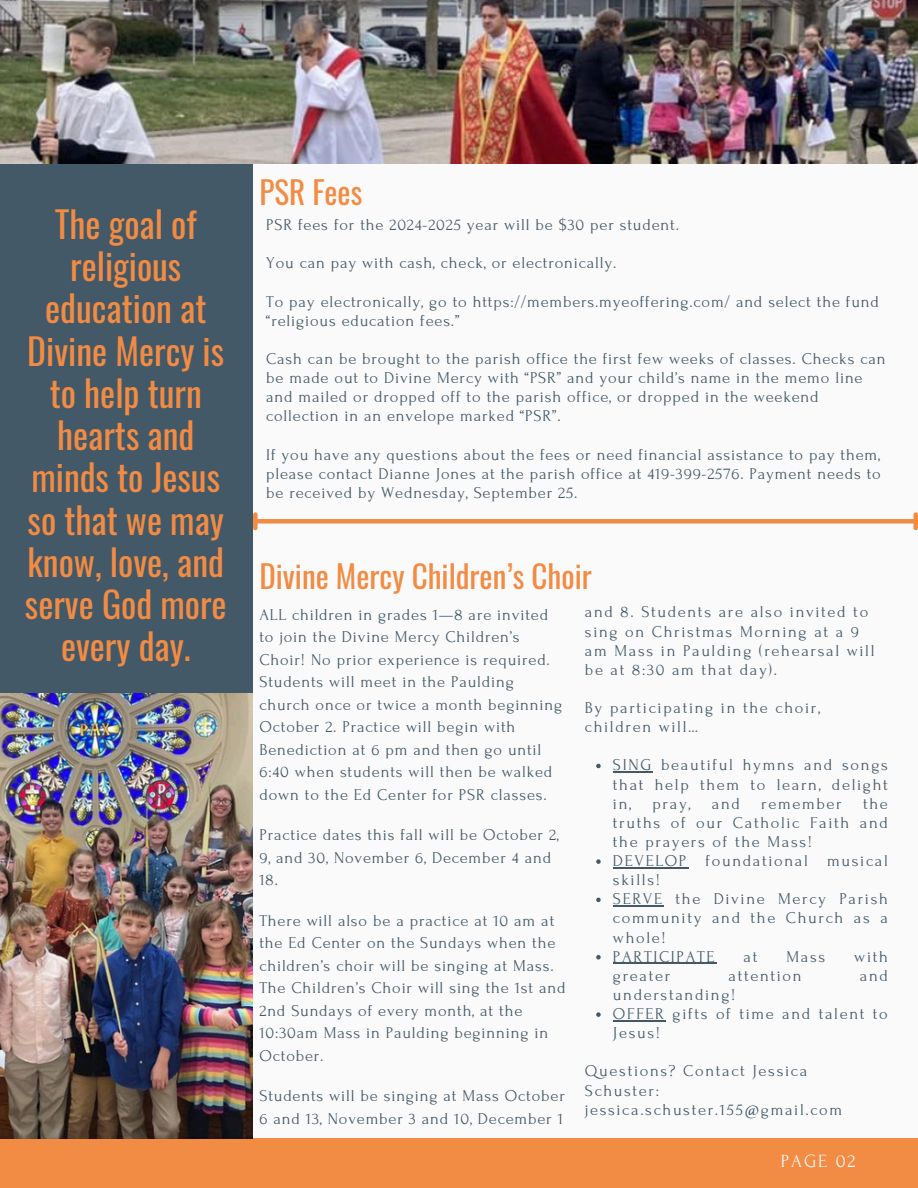
<style>
.page{position:relative;width:918px;height:1188px;background:#fafafa}
.page>*{position:absolute;margin:0;border:0;box-sizing:border-box;transform-origin:0 0}
.t1{font:35.85px/42.3px "Oswald";color:#f28b43;text-align:center}
.t2{font:31.2px "Oswald";color:#f28b43}
.t3{font:18.6px "Forum";letter-spacing:.1em;color:#fafafa}
.t4{font:16.5px/22.5px "Forum";letter-spacing:.05em;color:#435967}
.t5{font:16.5px/19.2px "Forum";letter-spacing:.1em;color:#435967}
</style>
<div class="page">
<div style="left:0;top:127px;width:253px;height:585px;background:#435967"></div>
<div style="left:0;top:1138px;width:918px;height:50px;background:#f28b43"></div>
<img style="left:0;top:693px;width:253px;height:446px">
<img style="left:0;top:0;width:918px;height:164px">
<svg style="left:596px;top:764px;width:5px;height:4px"></svg>
<hr style="left:613px;top:772px;width:40px;height:1px;background:#435967">
<svg style="left:596px;top:859px;width:5px;height:5px"></svg>
<hr style="left:613px;top:867px;width:75px;height:1px;background:#435967">
<svg style="left:596px;top:898px;width:5px;height:4px"></svg>
<hr style="left:613px;top:905px;width:51px;height:2px;background:#435967">
<svg style="left:596px;top:955px;width:5px;height:4px"></svg>
<hr style="left:613px;top:963px;width:103px;height:1px;background:#435967">
<svg style="left:596px;top:1012px;width:5px;height:5px"></svg>
<hr style="left:613px;top:1020px;width:53px;height:1px;background:#435967">
<div style="left:256px;top:519px;width:659px;height:5px;background:#f28b43"></div>
<div style="left:253px;top:515px;width:5px;height:13px;background:#f28b43"></div>
<div style="left:913px;top:515px;width:5px;height:13px;background:#f28b43"></div>
<h2 class="t1" style="left:25px;top:201px;width:203px">The goal of religious education at<br>Divine Mercy is to help turn hearts and minds to Jesus so that we may know, love, and serve God more every day.</h2>
<h2 class="t2" style="left:259px;top:167px;width:104px">PSR Fees</h2>
<p class="t4" style="left:266px;top:214px;width:414px">PSR fees for the 2024-2025 year will be $30 per student.</p>
<p class="t4" style="left:266px;top:252px;width:352px">You can pay with cash, check, or electronically.</p>
<p class="t4" style="left:266px;top:292px;width:614px;line-height:19.2px">To pay electronically, go to https://members.myeoffering.com/ and select the fund “religious education fees.”</p>
<p class="t4" style="left:266px;top:349px;width:621px;line-height:19.2px">Cash can be brought to the parish office the first few weeks of classes. Checks can be made out to Divine Mercy with “PSR” and your child’s name in the memo line and mailed or dropped off to the parish office, or dropped in the weekend collection in an envelope marked “PSR”.</p>
<p class="t4" style="left:266px;top:445px;width:616px;line-height:19.2px;text-align:justify">If you have any questions about the fees or need financial assistance to pay them, please contact Dianne Jones at the parish office at 419-399-2576. Payment needs to be received by Wednesday, September 25.</p>
<p class="t2" style="left:259px;top:551px;width:334px">Divine Mercy Children’s Choir</p>
<p class="t5" style="left:585px;top:603px;width:291px">and 8. Students are also invited to sing on Christmas Morning at a 9 am Mass in Paulding (rehearsal will be at 8:30 am that day).</p>
<p class="t5" style="left:585px;top:698px;width:237px">By participating in the choir, children will…</p>
<p class="t4" style="left:613px;top:756px;width:276px;line-height:19.2px;text-align:justify">SING beautiful hymns and songs that help them to learn, delight in,</p>
<p class="t4" style="left:259px;top:603px;width:304px">ALL children in grades 1—8 are invited to join the Divine Mercy Children’s Choir! No prior experience is required.<br>Students will meet in the Paulding church once or twice a month beginning October 2. Practice will begin with Benediction at 6 pm and then go until 6:40 when students will then be walked down to the Ed Center for PSR classes.</p>
<p class="t4" style="left:259px;top:824px;width:301px">Practice dates this fall will be October 2,<br>9, and 30, November 6, December 4 and<br>18.</p>
<p class="t4" style="left:259px;top:909px;width:308px">There will also be a practice at 10 am at the Ed Center on the Sundays when the children’s choir will be singing at Mass.<br>The Children’s Choir will sing the 1st and 2nd Sundays of every month, at the 10:30am Mass in Paulding beginning in October.</p>
<p class="t4" style="left:259px;top:1085px;width:307px">Students will be singing at Mass October<br>6 and 13, November 3 and 10, December 1</p>
<p class="t4" style="left:653px;top:792px;width:39px">pray,</p>
<p class="t4" style="left:712px;top:792px;width:30px">and</p>
<p class="t5" style="left:761px;top:794px;width:82px">remember</p>
<p class="t4" style="left:613px;top:794px;width:276px;line-height:19.2px;text-align:justify;text-indent:250px">the truths of our Catholic Faith and the prayers of the Mass!</p>
<p class="t5" style="left:613px;top:851px;width:276px">DEVELOP foundational musical skills!</p>
<p class="t4" style="left:613px;top:890px;width:276px;line-height:19.2px;text-align:justify">SERVE the Divine Mercy Parish community and the Church as a whole!</p>
<p class="t5" style="left:613px;top:947px;width:103px">PARTICIPATE</p>
<p class="t4" style="left:743px;top:945px;width:15px">at</p>
<p class="t4" style="left:786px;top:945px;width:40px">Mass</p>
<p class="t4" style="left:854px;top:945px;width:35px">with</p>
<p class="t5" style="left:613px;top:966px;width:59px">greater</p>
<p class="t5" style="left:729px;top:966px;width:75px">attention</p>
<p class="t4" style="left:860px;top:965px;width:30px">and</p>
<p class="t5" style="left:613px;top:985px;width:124px">understanding!</p>
<p class="t5" style="left:613px;top:1004px;width:276px">OFFER gifts of time and talent to<br>Jesus!</p>
<p class="t5" style="left:585px;top:1062px;width:259px">Questions? Contact Jessica<br>Schuster: jessica.schuster.155@gmail.com</p>
<h1 class="t3" style="left:781px;top:1151px;width:76px">PAGE 02</h1>
</div>
